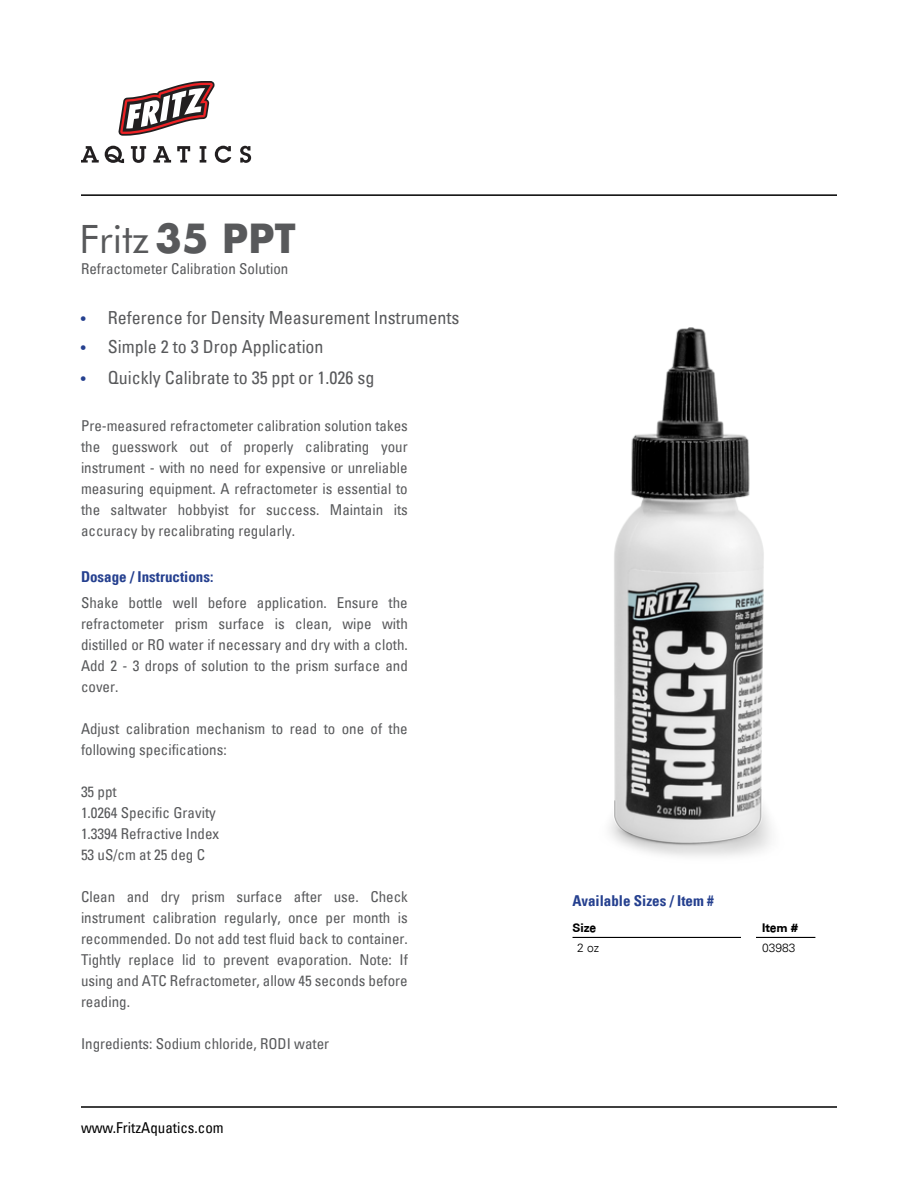
<style>
.page{position:relative;width:918px;height:1188px;background:#fff}
.page>*{position:absolute;margin:0;border:0;box-sizing:border-box;transform-origin:0 0}
.t1{font:39px "Futura BT";color:#58595b}
.t2{font:condensed 18px "Univers LT";color:#58595b}
.t3{font:condensed 15px/21px "Univers LT";color:#58595b;text-align:justify}
.t4{font:700 condensed 15px "Univers LT";color:#25408f}
.t5{font:condensed 15px "Univers LT";color:#000}
.t6{font:700 12px "Univers CE";color:#000}
.t7{font:300 12px "Univers LT";color:#000}
.s1{font-family:"Futura";font-weight:700}
.s2{font-size:15px;color:#25408f}
</style>
<div class="page">
<img style="left:609px;top:327px;width:162px;height:530px">
<hr style="left:81px;top:1106px;width:756px;height:2px;background:#000">
<hr style="left:81px;top:194px;width:756px;height:2px;background:#000">
<svg style="left:118px;top:81px;width:97px;height:55px"></svg>
<svg style="left:81px;top:146px;width:18px;height:17px"></svg>
<svg style="left:105px;top:146px;width:19px;height:17px"></svg>
<svg style="left:131px;top:146px;width:15px;height:17px"></svg>
<svg style="left:153px;top:146px;width:18px;height:17px"></svg>
<svg style="left:177px;top:146px;width:13px;height:17px"></svg>
<svg style="left:200px;top:146px;width:6px;height:17px"></svg>
<svg style="left:215px;top:146px;width:16px;height:17px"></svg>
<svg style="left:240px;top:146px;width:11px;height:17px"></svg>
<hr style="left:573px;top:937px;width:168px;height:1px;background:#000">
<hr style="left:756px;top:937px;width:59px;height:1px;background:#000">
<h1 class="t1" style="left:79px;top:216px;width:218px">Fritz <span class="s1">35 PPT</span></h1>
<p class="t3" style="left:81px;top:258px;width:209px">Refractometer Calibration Solution</p>
<p class="t2" style="left:81px;top:306px;width:380px"><span class="s2">•</span> Reference for Density Measurement Instruments</p>
<p class="t2" style="left:81px;top:336px;width:244px"><span class="s2">•</span> Simple 2 to 3 Drop Application</p>
<p class="t2" style="left:81px;top:366px;width:295px"><span class="s2">•</span> Quickly Calibrate to 35 ppt or 1.026 sg</p>
<p class="t3" style="left:81px;top:415px;width:328px">Pre-measured refractometer calibration solution takes the guesswork out of properly calibrating your instrument - with no need for expensive or unreliable measuring equipment. A refractometer is essential to the saltwater hobbyist for success. Maintain its accuracy by recalibrating regularly.</p>
<p class="t4" style="left:81px;top:567px;width:134px">Dosage / Instructions:</p>
<p class="t3" style="left:81px;top:592px;width:328px">Shake bottle well before application. Ensure the refractometer prism surface is clean, wipe with distilled or RO water if necessary and dry with a cloth.<br>Add 2 - 3 drops of solution to the prism surface and cover.</p>
<p class="t3" style="left:81px;top:718px;width:328px">Adjust calibration mechanism to read to one of the following specifications:</p>
<p class="t3" style="left:81px;top:781px;width:140px;text-align:left">35 ppt<br>1.0264 Specific Gravity<br>1.3394 Refractive Index<br>53 uS/cm at 25 deg C</p>
<p class="t3" style="left:81px;top:886px;width:328px">Clean and dry prism surface after use. Check instrument calibration regularly, once per month is recommended. Do not add test fluid back to container.<br>Tightly replace lid to prevent evaporation. Note: If using and ATC Refractometer, allow 45 seconds before reading.</p>
<p class="t3" style="left:81px;top:1033px;width:250px">Ingredients: Sodium chloride, RODI water</p>
<p class="t5" style="left:81px;top:1118px;width:144px">www.FritzAquatics.com</p>
<p class="t4" style="left:573px;top:892px;width:143px">Available Sizes / Item #</p>
<p class="t7" style="left:577px;top:941px;width:24px">2 oz</p>
<p class="t7" style="left:762px;top:941px;width:35px">03983</p>
<p class="t6" style="left:573px;top:920px;width:25px">Size</p>
<p class="t6" style="left:762px;top:920px;width:37px">Item #</p>
</div>
